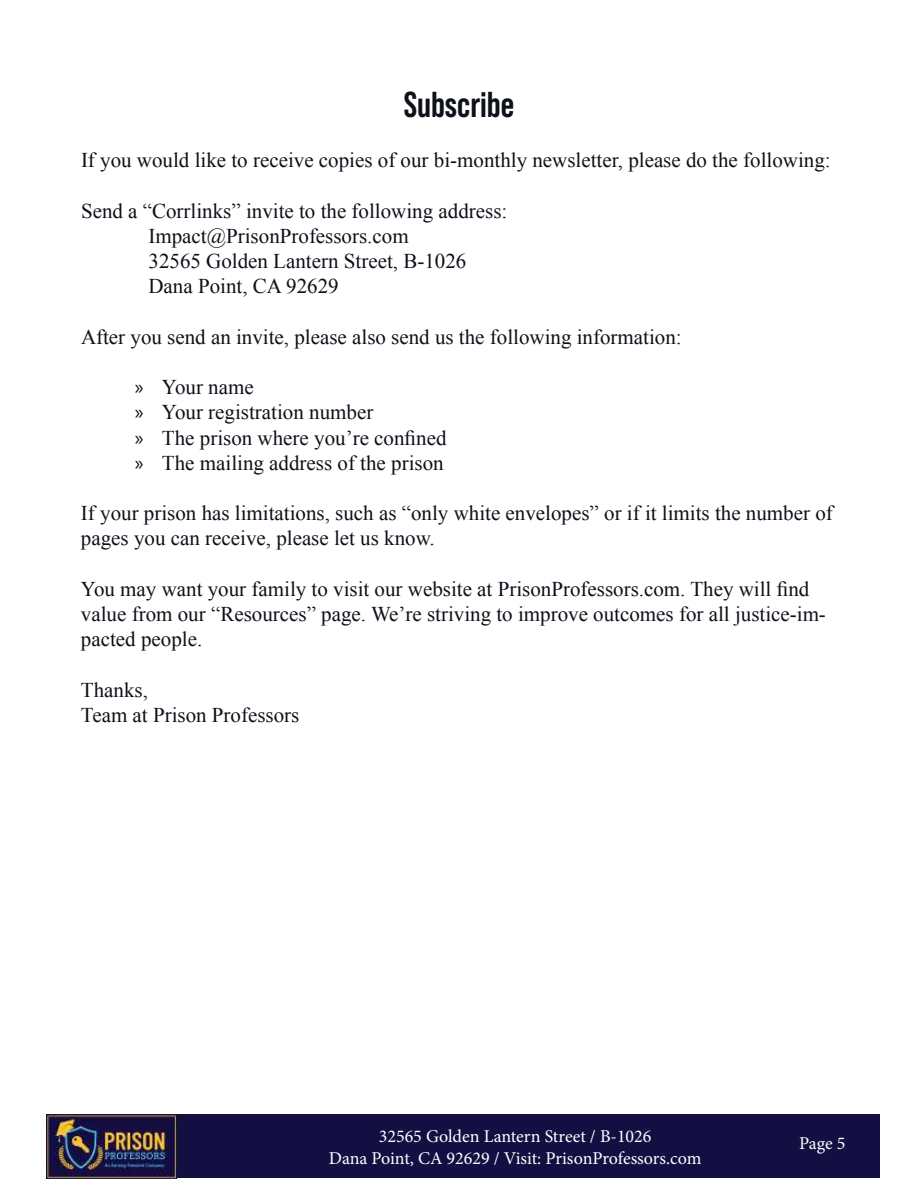
<style>
.page{position:relative;width:918px;height:1188px;background:#fff}
.page>*{position:absolute;margin:0;border:0;box-sizing:border-box;transform-origin:0 0}
.t1{font:700 36px "Bebas Neue Pro";color:#0e101a}
.t2{font:21px/25.2px "Times New Roman";color:#0e101a}
.t3{font:18px/21.6px "Minion Pro";color:#fff;text-align:center}
.s1{font-family:"Myriad Pro"}
</style>
<div class="page">
<div style="left:166px;top:1115px;width:714px;height:63px;background:#140f43"></div>
<img style="left:46px;top:1115px;width:130px;height:63px">
<h1 class="t1" style="left:404px;top:91px;width:112px">Subscribe</h1>
<p class="t2" style="left:81px;top:147px;width:751px">If you would like to receive copies of our bi-monthly newsletter, please do the following:</p>
<p class="t2" style="left:148px;top:200px;width:360px;text-indent:-68px">Send a “Corrlinks” invite to the following address:<br>Impact@PrisonProfessors.com<br>32565 Golden Lantern Street, B-1026<br>Dana Point, CA 92629</p>
<p class="t2" style="left:81px;top:326px;width:602px">After you send an invite, please also send us the following information:</p>
<p class="t2" style="left:135px;top:377px;width:313px"><span class="s1">»</span> Your name<br><span class="s1">»</span> Your registration number<br><span class="s1">»</span> The prison where you’re confined <span class="s1">»</span> The mailing address of the prison</p>
<p class="t2" style="left:81px;top:500px;width:753px">If your prison has limitations, such as “only white envelopes” or if it limits the number of pages you can receive, please let us know.</p>
<p class="t2" style="left:81px;top:576px;width:746px">You may want your family to visit our website at PrisonProfessors.com. They will find value from our “Resources” page. We’re striving to improve outcomes for all justice-im&shy;pacted people.</p>
<p class="t2" style="left:81px;top:679px;width:220px">Thanks,<br>Team at Prison Professors</p>
<p class="t3" style="left:329px;top:1127px;width:374px">32565 Golden Lantern Street / B-1026<br>Dana Point, CA 92629 / Visit: PrisonProfessors.com</p>
<p class="t3" style="left:799px;top:1134px;width:48px">Page 5</p>
</div>
